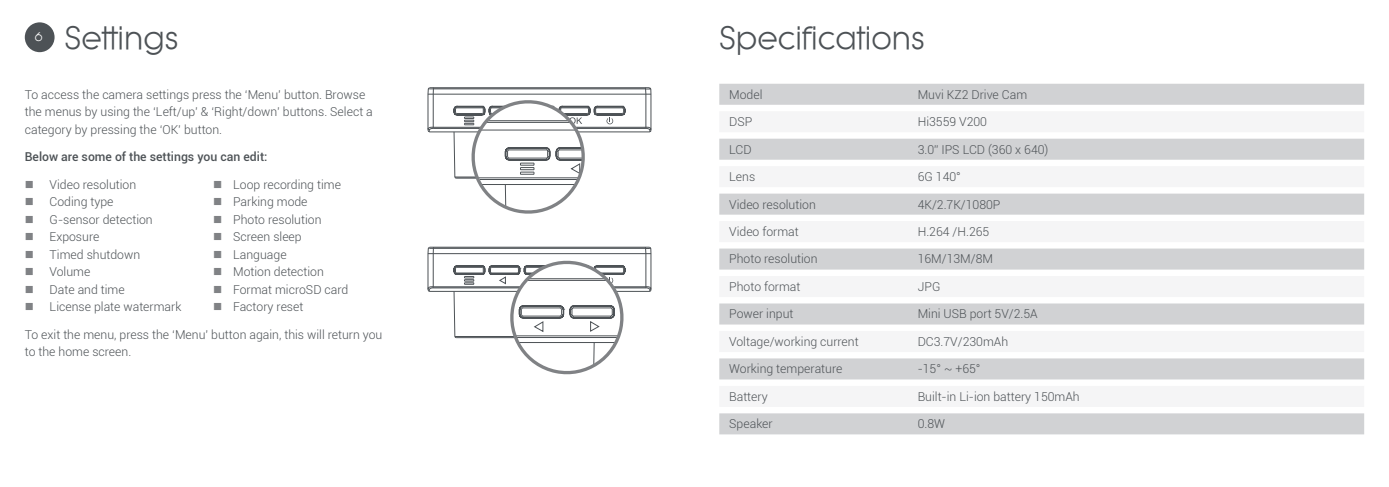
<style>
.page{position:relative;width:1389px;height:487px;background:#fff}
.page>*{position:absolute;margin:0;border:0;box-sizing:border-box;transform-origin:0 0}
.t1{font:31.5px "Beatnik SF";color:#4d5256}
.t2{font:300 12.25px/17.5px "Roboto";color:#4d5256}
.t3{font:500 12.25px "Roboto";color:#4d5256}
.t4{font:12.25px "Beatnik SF";color:#fff}
.s1{color:#808285}
</style>
<div class="page">
<div style="left:719px;top:84px;width:645px;height:21px;background:#d1d2d4"></div>
<div style="left:719px;top:111px;width:645px;height:21px;background:#f5f5f6"></div>
<div style="left:719px;top:138px;width:645px;height:21px;background:#d1d2d4"></div>
<div style="left:719px;top:166px;width:645px;height:21px;background:#f5f5f6"></div>
<div style="left:719px;top:193px;width:645px;height:21px;background:#d1d2d4"></div>
<div style="left:719px;top:221px;width:645px;height:21px;background:#f5f5f6"></div>
<div style="left:719px;top:248px;width:645px;height:21px;background:#d1d2d4"></div>
<div style="left:719px;top:276px;width:645px;height:21px;background:#f5f5f6"></div>
<div style="left:719px;top:303px;width:645px;height:21px;background:#d1d2d4"></div>
<div style="left:719px;top:330px;width:645px;height:21px;background:#f5f5f6"></div>
<div style="left:719px;top:358px;width:645px;height:21px;background:#d1d2d4"></div>
<div style="left:719px;top:385px;width:645px;height:21px;background:#f5f5f6"></div>
<div style="left:719px;top:413px;width:645px;height:21px;background:#d1d2d4"></div>
<div style="left:25px;top:22px;width:30px;height:30px;background:#4d5256;border-radius:50%"></div>
<svg style="left:428px;top:87px;width:223px;height:127px"></svg>
<svg style="left:428px;top:246px;width:223px;height:129px"></svg>
<p class="t4" style="left:35px;top:30px;width:9px">6</p>
<h1 class="t1" style="left:64px;top:20px;width:116px">Settings</h1>
<p class="t2" style="left:25px;top:85px;width:350px">To access the camera settings press the ‘Menu’ button. Browse the menus by using the ‘Left/up’ &amp; ‘Right/down’ buttons. Select a category by pressing the ‘OK’ button.</p>
<p class="t3" style="left:25px;top:148px;width:244px">Below are some of the settings you can edit:</p>
<p class="t2" style="left:25px;top:175px;width:113px"><span class="s1">■</span> Video resolution</p>
<p class="t2" style="left:213px;top:175px;width:129px"><span class="s1">■</span> Loop recording time</p>
<p class="t2" style="left:25px;top:192px;width:90px"><span class="s1">■</span> Coding type</p>
<p class="t2" style="left:213px;top:192px;width:96px"><span class="s1">■</span> Parking mode</p>
<p class="t2" style="left:25px;top:210px;width:129px"><span class="s1">■</span> G-sensor detection</p>
<p class="t2" style="left:213px;top:210px;width:110px"><span class="s1">■</span> Photo resolution</p>
<p class="t2" style="left:25px;top:227px;width:76px"><span class="s1">■</span> Exposure</p>
<p class="t2" style="left:213px;top:227px;width:90px"><span class="s1">■</span> Screen sleep</p>
<p class="t2" style="left:25px;top:245px;width:117px"><span class="s1">■</span> Timed shutdown</p>
<p class="t2" style="left:213px;top:245px;width:75px"><span class="s1">■</span> Language</p>
<p class="t2" style="left:25px;top:262px;width:67px"><span class="s1">■</span> Volume</p>
<p class="t2" style="left:213px;top:262px;width:112px"><span class="s1">■</span> Motion detection</p>
<p class="t2" style="left:25px;top:280px;width:101px"><span class="s1">■</span> Date and time</p>
<p class="t2" style="left:213px;top:280px;width:137px"><span class="s1">■</span> Format microSD card</p>
<p class="t2" style="left:25px;top:297px;width:158px"><span class="s1">■</span> License plate watermark</p>
<p class="t2" style="left:213px;top:297px;width:92px"><span class="s1">■</span> Factory reset</p>
<p class="t2" style="left:25px;top:325px;width:359px">To exit the menu, press the ‘Menu’ button again, this will return you to the home screen.</p>
<h1 class="t1" style="left:719px;top:20px;width:207px">Specifications</h1>
<p class="t2" style="left:729px;top:85px;width:35px">Model</p>
<p class="t2" style="left:918px;top:85px;width:111px">Muvi KZ2 Drive Cam</p>
<p class="t2" style="left:729px;top:112px;width:25px">DSP</p>
<p class="t2" style="left:918px;top:112px;width:71px">Hi3559 V200</p>
<p class="t2" style="left:729px;top:140px;width:24px">LCD</p>
<p class="t2" style="left:918px;top:140px;width:132px">3.0” IPS LCD (360 x 640)</p>
<p class="t2" style="left:729px;top:167px;width:28px">Lens</p>
<p class="t2" style="left:918px;top:167px;width:45px">6G 140°</p>
<p class="t2" style="left:729px;top:195px;width:88px">Video resolution</p>
<p class="t2" style="left:918px;top:195px;width:84px">4K/2.7K/1080P</p>
<p class="t2" style="left:729px;top:222px;width:71px">Video format</p>
<p class="t2" style="left:918px;top:222px;width:73px">H.264 /H.265</p>
<p class="t2" style="left:729px;top:249px;width:90px">Photo resolution</p>
<p class="t2" style="left:918px;top:249px;width:77px">16M/13M/8M</p>
<p class="t2" style="left:729px;top:277px;width:73px">Photo format</p>
<p class="t2" style="left:918px;top:277px;width:24px">JPG</p>
<p class="t2" style="left:729px;top:304px;width:66px">Power input</p>
<p class="t2" style="left:918px;top:304px;width:122px">Mini USB port 5V/2.5A</p>
<p class="t2" style="left:729px;top:332px;width:131px">Voltage/working current</p>
<p class="t2" style="left:918px;top:332px;width:92px">DC3.7V/230mAh</p>
<p class="t2" style="left:729px;top:359px;width:115px">Working temperature</p>
<p class="t2" style="left:918px;top:359px;width:64px">-15° ~ +65°</p>
<p class="t2" style="left:729px;top:387px;width:40px">Battery</p>
<p class="t2" style="left:918px;top:387px;width:164px">Built-in Li-ion battery 150mAh</p>
<p class="t2" style="left:729px;top:414px;width:45px">Speaker</p>
<p class="t2" style="left:918px;top:414px;width:29px">0.8W</p>
</div>
